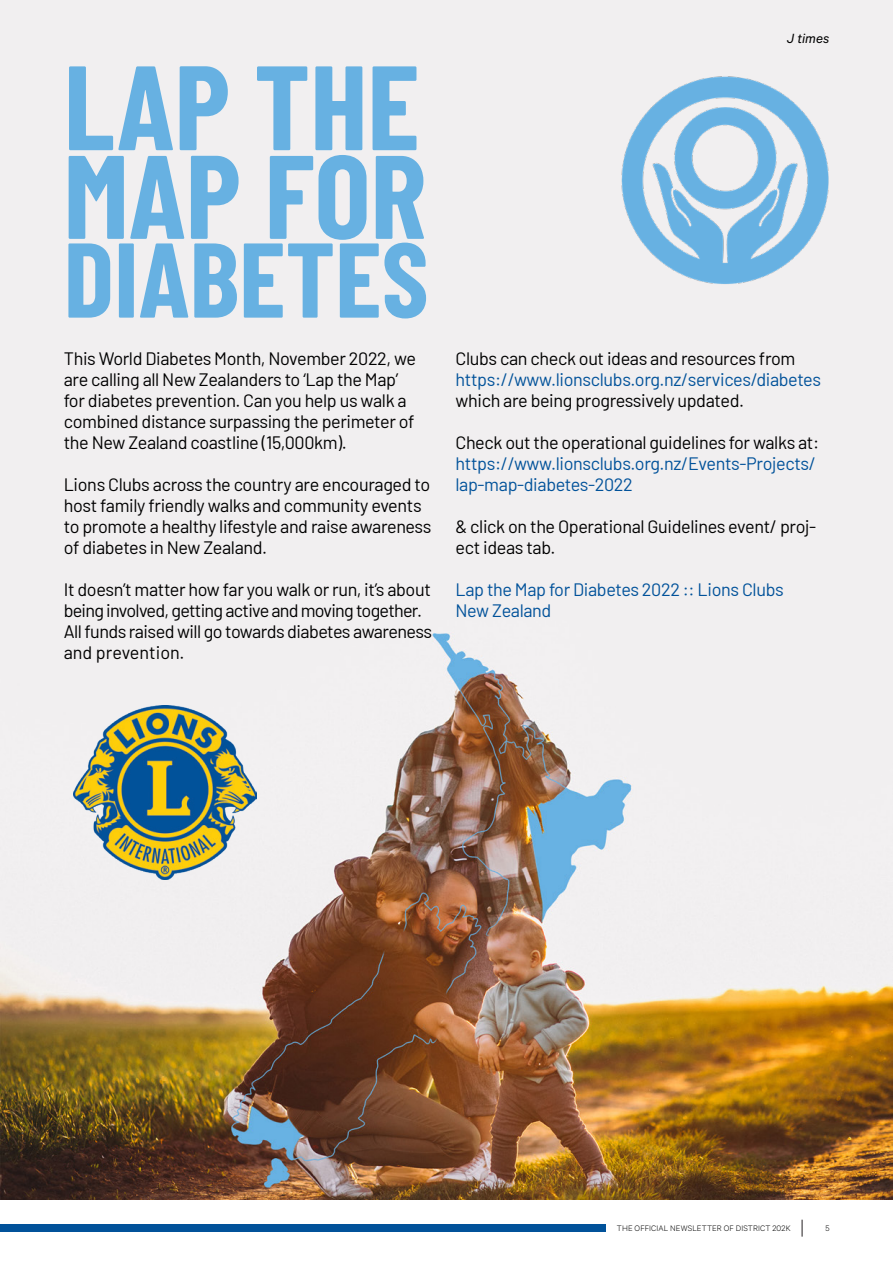
<style>
.page{position:relative;width:893px;height:1263px;background:#fff}
.page>*{position:absolute;margin:0;border:0;box-sizing:border-box;transform-origin:0 0}
.t1{font:700 119.7px "Barlow Condensed";color:#67b1e2}
.t2{font:700 118.5px "Barlow Condensed";color:#67b1e2}
.t3{font:700 105.9px "Barlow Condensed";color:#67b1e2}
.t4{font:18px/21px "Barlow";letter-spacing:-.02em;color:#000}
.t5{font:18px/21px "Barlow";letter-spacing:-.02em;color:#01529a}
.t6{font:italic 15px "Calibre";color:#000}
.t7{font:300 9px "Calibre";letter-spacing:.015em;color:#000}
</style>
<div class="page">
<svg style="left:802px;top:1220px;width:1px;height:16px"></svg>
<div style="left:0;top:1225px;width:605px;height:7px;background:#01529a"></div>
<img style="left:0;top:0;width:893px;height:1199px">
<img style="left:616px;top:71px;width:217px;height:220px">
<img style="left:73px;top:706px;width:184px;height:174px">
<h1 class="t1" style="left:64px;top:22px;width:357px">LAP THE</h1>
<h2 class="t2" style="left:64px;top:112px;width:364px">MAP FOR</h2>
<h3 class="t3" style="left:64px;top:204px;width:366px">DIABETES</h3>
<p class="t4" style="left:64px;top:346px;width:354px">This World Diabetes Month, November 2022, we are calling all New Zealanders to ‘Lap the Map’ for diabetes prevention. Can you help us walk a combined distance surpassing the perimeter of the New Zealand coastline (15,000km).</p>
<p class="t4" style="left:64px;top:472px;width:369px">Lions Clubs across the country are encouraged to host family friendly walks and community events to promote a healthy lifestyle and raise awareness of diabetes in New Zealand.</p>
<p class="t4" style="left:64px;top:577px;width:370px">It doesn’t matter how far you walk or run, it’s about being involved, getting active and moving together.<br>All funds raised will go towards diabetes awareness and prevention.</p>
<p class="t6" style="left:787px;top:29px;width:44px">J times</p>
<p class="t4" style="left:455px;top:346px;width:341px">Clubs can check out ideas and resources from</p>
<p class="t5" style="left:455px;top:367px;width:367px">https://www.lionsclubs.org.nz/services/diabetes</p>
<p class="t4" style="left:455px;top:388px;width:290px">which are being progressively updated.</p>
<p class="t4" style="left:455px;top:430px;width:365px">Check out the operational guidelines for walks at:</p>
<p class="t5" style="left:455px;top:451px;width:362px">https://www.lionsclubs.org.nz/Events-Projects/ lap-map-diabetes-2022</p>
<p class="t4" style="left:455px;top:514px;width:362px">&amp; click on the Operational Guidelines event/ proj&shy;ect ideas tab.</p>
<p class="t5" style="left:455px;top:577px;width:330px">Lap the Map for Diabetes 2022 :: Lions Clubs<br>New Zealand</p>
<p class="t7" style="left:617px;top:1222px;width:175px">THE OFFICIAL NEWSLETTER OF DISTRICT 202K</p>
<p class="t7" style="left:825px;top:1222px;width:6px">5</p>
</div>
